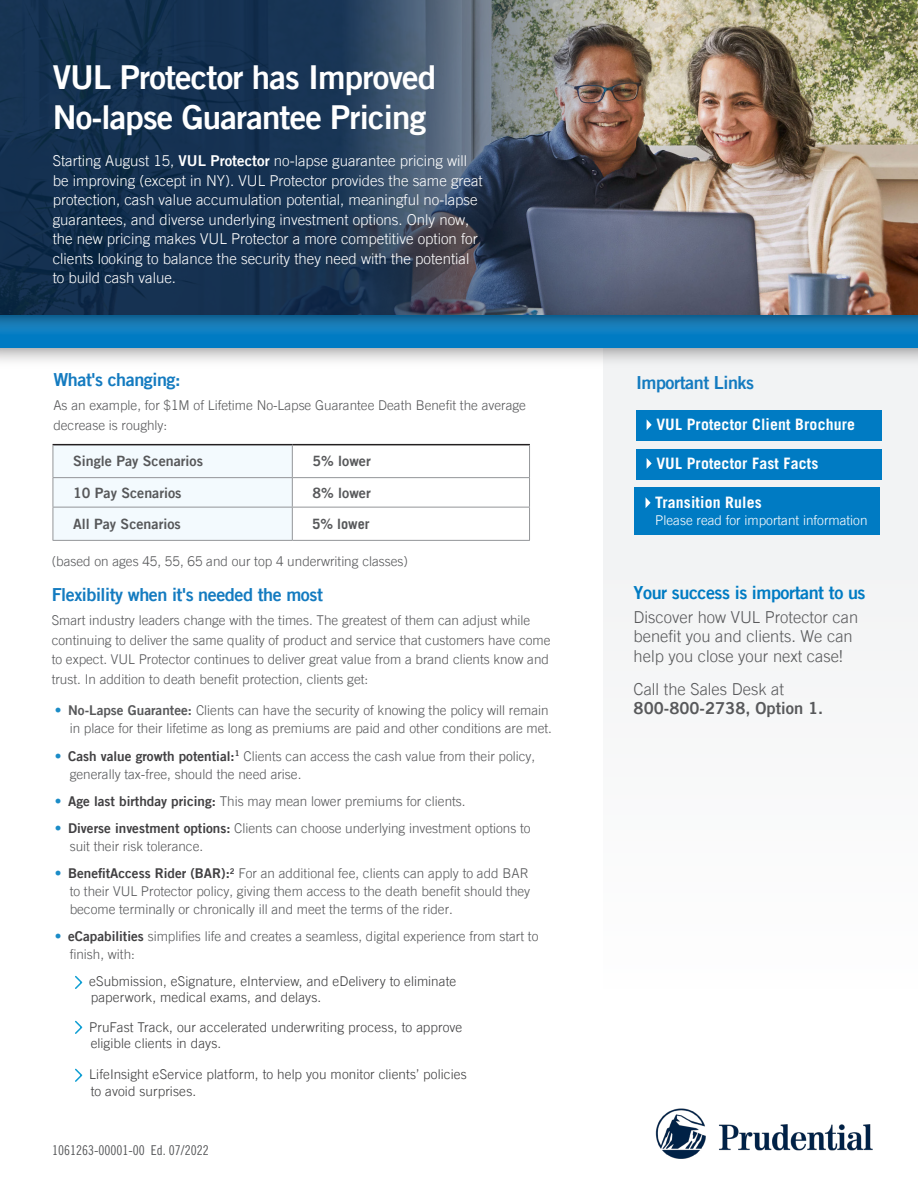
<style>
.page{position:relative;width:918px;height:1188px;background:#fff}
.page>*{position:absolute;margin:0;border:0;box-sizing:border-box;transform-origin:0 0}
.H1_header{font:700 33px/39.6px "Prudential Modern";letter-spacing:-.025em;color:#fff}
.H2_-_large{font:700 18px "Prudential Modern";letter-spacing:-.025em;color:#147bc0}
.H2_-_large-2{font:700 18px "Prudential Modern";letter-spacing:-.025em;color:#007bc3}
.body{font:300 16.5px/19.5px "Prudential Modern";color:#58595b}
.body-2{font:700 16.5px/19.5px "Prudential Modern";color:#58595b}
.t1{font:700 15.75px "Trade Gothic LT Std";letter-spacing:.01em;color:#fff}
.Body_Copy{font:300 15px/19.5px "Prudential Modern";color:#fff}
.Table__Body{font:700 14.25px "Prudential Modern";color:#57585a}
.Table__Body-2{font:700 14.25px "Trade Gothic LT Std";color:#57585a}
.body-3{font:300 13.5px/18px "Prudential Modern";color:#57585a}
.t2{font:300 13.5px/16.2px "Prudential Modern";letter-spacing:.01em;color:#3e3e3f}
.t3{font:300 13.5px "Prudential Modern";color:#fff}
.body-4{font:500 condensed 13.5px "Prudential Modern";color:#57585a}
.s1{font-weight:700}
.s2{font-weight:700;color:#1b8cc7}
.s3{font-weight:700;color:#414042}
.s4{color:#1b8cc7}
.s5{font-weight:300}
</style>
<div class="page">
<div style="left:604px;top:342px;width:314px;height:647px;background:#f2f3f4"></div>
<img style="left:0;top:0;width:918px;height:376px">
<div style="left:636px;top:449px;width:245px;height:31px;background:#007bc3"></div>
<img style="left:655px;top:1108px;width:218px;height:51px">
<div style="left:635px;top:487px;width:245px;height:48px;background:#007bc3"></div>
<svg style="left:647px;top:458px;width:5px;height:11px"></svg>
<svg style="left:646px;top:498px;width:5px;height:10px"></svg>
<hr style="left:53px;top:444px;width:239px;height:1px;background:#231f20">
<hr style="left:292px;top:444px;width:238px;height:1px;background:#231f20">
<hr style="left:529px;top:445px;width:1px;height:32px;background:#939598">
<hr style="left:292px;top:477px;width:238px;height:1px;background:#939598">
<div style="left:53px;top:445px;width:240px;height:95px;background:#f3fafe"></div>
<svg style="left:529px;top:478px;width:1px;height:29px"></svg>
<hr style="left:53px;top:507px;width:239px;height:1px;background:#939598">
<hr style="left:53px;top:508px;width:1px;height:32px;background:#939598">
<hr style="left:292px;top:507px;width:238px;height:1px;background:#939598">
<hr style="left:292px;top:508px;width:1px;height:32px;background:#939598">
<hr style="left:529px;top:508px;width:1px;height:32px;background:#939598">
<hr style="left:53px;top:540px;width:239px;height:1px;background:#939598">
<hr style="left:292px;top:540px;width:238px;height:1px;background:#939598">
<div style="left:636px;top:410px;width:245px;height:31px;background:#007bc3"></div>
<svg style="left:647px;top:420px;width:5px;height:10px"></svg>
<img style="left:0;top:0;width:647px;height:315px">
<svg style="left:0;top:315px;width:918px;height:33px;background:#0b78b8"></svg>
<svg style="left:75px;top:975px;width:8px;height:14px"></svg>
<svg style="left:75px;top:1020px;width:8px;height:14px"></svg>
<svg style="left:75px;top:1068px;width:8px;height:14px"></svg>
<h1 class="H1_header" style="left:53px;top:57px;width:385px">VUL Protector has Improved<br>No-lapse Guarantee Pricing</h1>
<p class="Body_Copy" style="left:53px;top:151px;width:432px">Starting August 15, <span class="s1">VUL Protector</span> no-lapse guarantee pricing will be improving (except in NY). VUL Protector provides the same great protection, cash value accumulation potential, meaningful no-lapse guarantees, and diverse underlying investment options. Only now, the new pricing makes VUL Protector a more competitive option for clients looking to balance the security they need with the potential to build cash value.</p>
<h2 class="H2_-_large" style="left:53px;top:369px;width:129px">What's changing:</h2>
<h2 class="H2_-_large" style="left:636px;top:371px;width:120px">Important Links</h2>
<p class="body-3" style="left:53px;top:396px;width:474px;line-height:19.5px">As an example, for $1M of Lifetime No-Lapse Guarantee Death Benefit the average decrease is roughly:</p>
<p class="t1" style="left:656px;top:415px;width:200px">VUL Protector Client Brochure</p>
<p class="Table__Body" style="left:73px;top:452px;width:131px">Single Pay Scenarios</p>
<p class="Table__Body" style="left:313px;top:452px;width:60px">5% lower</p>
<p class="Table__Body" style="left:73px;top:484px;width:110px">10 Pay Scenarios</p>
<p class="Table__Body" style="left:313px;top:484px;width:60px">8% lower</p>
<p class="Table__Body" style="left:73px;top:515px;width:109px">All Pay Scenarios</p>
<p class="Table__Body-2" style="left:313px;top:515px;width:59px">5% lower</p>
<p class="body-3" style="left:52px;top:552px;width:358px">(based on ages 45, 55, 65 and our top 4 underwriting classes)</p>
<h2 class="H2_-_large" style="left:52px;top:584px;width:273px">Flexibility when it's needed the most</h2>
<p class="body-3" style="left:52px;top:611px;width:500px;line-height:19.5px">Smart industry leaders change with the times. The greatest of them can adjust while continuing to deliver the same quality of product and service that customers have come to expect. VUL Protector continues to deliver great value from a brand clients know and trust. In addition to death benefit protection, clients get:</p>
<p class="body-3" style="left:55px;top:701px;width:499px;text-align:right"><span class="s2">•</span> <span class="s1">No-Lapse Guarantee:</span> Clients can have the security of knowing the policy will remain in place for their lifetime as long as premiums are paid and other conditions are met.</p>
<p class="body-3" style="left:70px;top:747px;width:467px;text-indent:-15px"><span class="s2">•</span> <span class="s3">Cash value growth potential:</span><sup>1</sup> Clients can access the cash value from their policy, generally tax-free, should the need arise.</p>
<p class="body-3" style="left:55px;top:792px;width:412px"><span class="s2">•</span> <span class="s3">Age last birthday pricing:</span> This may mean lower premiums for clients.</p>
<p class="body-3" style="left:70px;top:819px;width:462px;text-indent:-15px"><span class="s2">•</span> <span class="s3">Diverse investment options:</span> Clients can choose underlying investment options to suit their risk tolerance.</p>
<p class="body-3" style="left:70px;top:864px;width:462px;text-align:justify;text-indent:-15px"><span class="s2">•</span> <span class="s3">BenefitAccess Rider (BAR):</span><sup>2</sup> For an additional fee, clients can apply to add BAR to their VUL Protector policy, giving them access to the death benefit should they become terminally or chronically ill and meet the terms of the rider.</p>
<p class="body-3" style="left:70px;top:927px;width:470px;text-indent:-15px"><span class="s2">•</span> <span class="s3">eCapabilities</span> simplifies life and creates a seamless, digital experience from start to finish, with:</p>
<p class="t2" style="left:91px;top:973px;width:367px;text-indent:-15px"><span class="s4">•</span> eSubmission, eSignature, eInterview, and eDelivery to eliminate paperwork, medical exams, and delays.</p>
<p class="t2" style="left:91px;top:1019px;width:373px;text-indent:-15px"><span class="s4">•</span> PruFast Track, our accelerated underwriting process, to approve eligible clients in days.</p>
<p class="t2" style="left:91px;top:1066px;width:378px;text-indent:-15px"><span class="s4">•</span> LifeInsight eService platform, to help you monitor clients’ policies to avoid surprises.</p>
<p class="body-4" style="left:52px;top:1142px;width:158px">1061263-00001-00 Ed. 07/2022</p>
<p class="t1" style="left:656px;top:454px;width:163px">VUL Protector Fast Facts</p>
<p class="t1" style="left:655px;top:493px;width:108px">Transition Rules</p>
<p class="t3" style="left:655px;top:512px;width:214px">Please read for important information</p>
<h2 class="H2_-_large-2" style="left:634px;top:581px;width:233px">Your success is important to us</h2>
<p class="body" style="left:634px;top:607px;width:226px">Discover how VUL Protector can benefit you and clients. We can help you close your next case!</p>
<p class="body-2" style="left:634px;top:679px;width:191px"><span class="s5">Call the Sales Desk at<br></span>800-800-2738, Option 1.</p>
</div>
